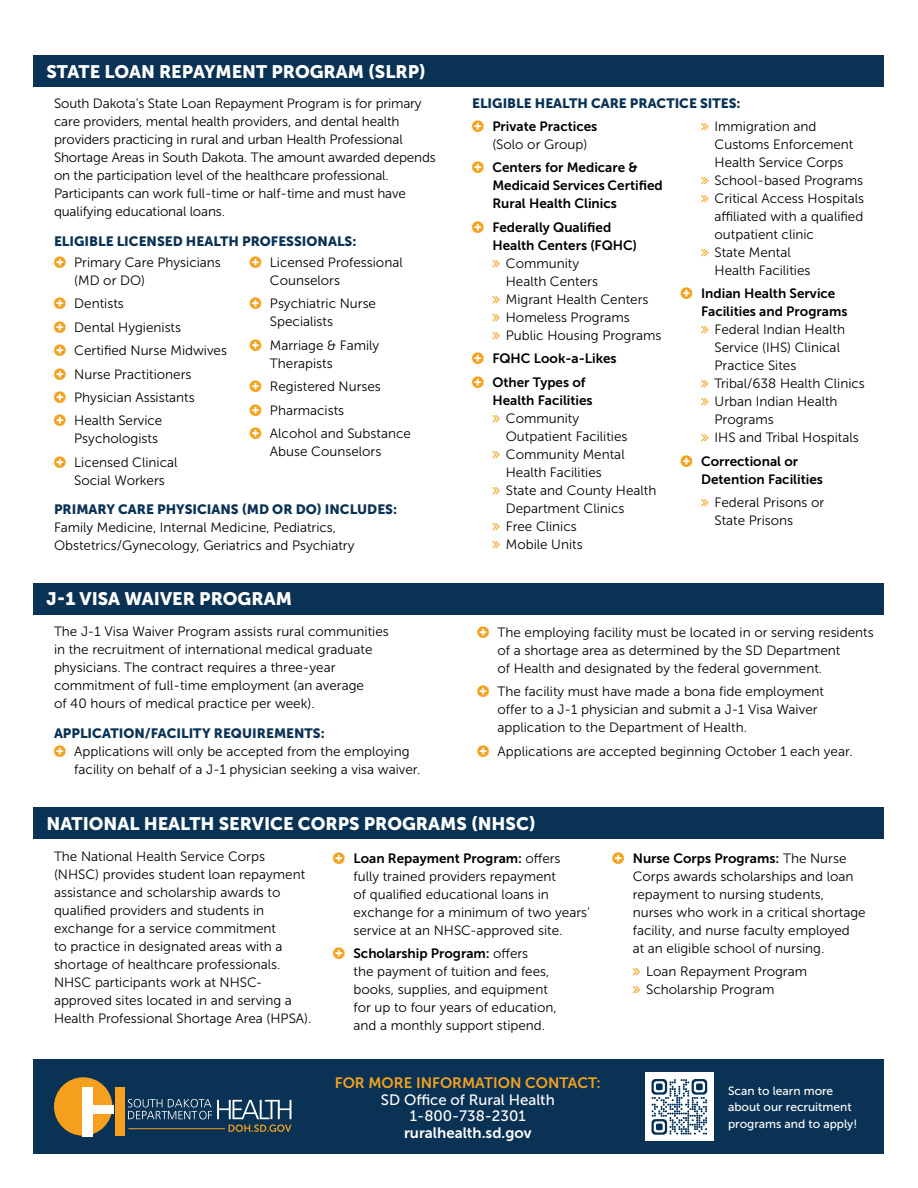
<style>
.page{position:relative;width:918px;height:1188px;background:#fff}
.page>*{position:absolute;margin:0;border:0;box-sizing:border-box;transform-origin:0 0}
.t1{font:18px "Museo Sans 900";color:#fff}
.t2{font:15px/16.5px "Museo Sans 500";color:#fff;text-align:center}
.t3{font:15px "Museo Sans 700";color:#f4a11e}
.t4{font:15px "Museo Sans 700";color:#fff}
.t5{font:13.5px/18px "Museo Sans 300";color:#000}
.t6{font:13.5px/18px "Museo Sans 700";color:#000}
.t7{font:13.5px "Museo Sans 900";color:#0a3254}
.t8{font:12px/16.5px "Museo Sans 500";color:#fff}
.s1{font-family:"Museo Sans 300"}
</style>
<div class="page">
<div style="left:34px;top:1059px;width:850px;height:95px;background:#0a3254"></div>
<div style="left:34px;top:55px;width:850px;height:32px;background:#0a3254"></div>
<div style="left:34px;top:583px;width:850px;height:32px;background:#0a3254"></div>
<div style="left:34px;top:807px;width:850px;height:32px;background:#0a3254"></div>
<div style="left:645px;top:1073px;width:69px;height:68px;background:#fff"></div>
<svg style="left:649px;top:1077px;width:60px;height:60px"></svg>
<svg style="left:652px;top:1079px;width:55px;height:56px"></svg>
<div style="left:54px;top:1077px;width:58px;height:59px;background:#f5a11f;border-radius:50%"></div>
<div style="left:115px;top:1087px;width:10px;height:49px;background:#f5a11f"></div>
<div style="left:82px;top:1087px;width:10px;height:49px;background:#fff"></div>
<div style="left:92px;top:1105px;width:22px;height:9px;background:#fff"></div>
<svg style="left:128px;top:1099px;width:163px;height:33px"></svg>
<h1 class="t1" style="left:46px;top:61px;width:381px">STATE LOAN REPAYMENT PROGRAM (SLRP)</h1>
<p class="t5" style="left:54px;top:95px;width:383px">South Dakota’s State Loan Repayment Program is for primary care providers, mental health providers, and dental health providers practicing in rural and urban Health Professional Shortage Areas in South Dakota. The amount awarded depends on the participation level of the healthcare professional.<br>Participants can work full-time or half-time and must have qualifying educational loans.</p>
<p class="t7" style="left:54px;top:234px;width:304px">ELIGIBLE LICENSED HEALTH PROFESSIONALS:</p>
<p class="t5" style="left:74px;top:254px;width:148px">Primary Care Physicians (MD or DO)</p>
<p class="t5" style="left:74px;top:292px;width:154px;line-height:23.4px">Dentists<br>Dental Hygienists<br>Certified Nurse Midwives<br>Nurse Practitioners<br>Physician Assistants<br>Health Service</p>
<p class="t5" style="left:74px;top:427px;width:105px;line-height:23.4px">Psychologists<br>Licensed Clinical</p>
<p class="t5" style="left:74px;top:471px;width:92px">Social Workers</p>
<p class="t5" style="left:270px;top:254px;width:134px">Licensed Professional<br>Counselors</p>
<p class="t5" style="left:270px;top:295px;width:108px">Psychiatric Nurse<br>Specialists</p>
<p class="t5" style="left:270px;top:336px;width:111px">Marriage &amp; Family<br>Therapists</p>
<p class="t5" style="left:270px;top:375px;width:142px;line-height:23.4px">Registered Nurses<br>Pharmacists<br>Alcohol and Substance</p>
<p class="t5" style="left:270px;top:442px;width:113px">Abuse Counselors</p>
<p class="t7" style="left:54px;top:502px;width:345px">PRIMARY CARE PHYSICIANS (MD OR DO) INCLUDES:</p>
<p class="t5" style="left:54px;top:519px;width:302px">Family Medicine, Internal Medicine, Pediatrics,<br>Obstetrics/Gynecology, Geriatrics and Psychiatry</p>
<h1 class="t1" style="left:46px;top:588px;width:247px">J-1 VISA WAIVER PROGRAM</h1>
<p class="t5" style="left:54px;top:622px;width:336px">The J-1 Visa Waiver Program assists rural communities in the recruitment of international medical graduate physicians. The contract requires a three-year commitment of full-time employment (an average<br>of 40 hours of medical practice per week).</p>
<p class="t7" style="left:54px;top:725px;width:272px">APPLICATION/FACILITY REQUIREMENTS:</p>
<p class="t5" style="left:74px;top:742px;width:348px">Applications will only be accepted from the employing facility on behalf of a J-1 physician seeking a visa waiver.</p>
<p class="t7" style="left:472px;top:95px;width:270px">ELIGIBLE HEALTH CARE PRACTICE SITES:</p>
<p class="t6" style="left:492px;top:117px;width:107px">Private Practices</p>
<p class="t5" style="left:492px;top:136px;width:96px">(Solo or Group)</p>
<p class="t6" style="left:492px;top:159px;width:172px">Centers for Medicare &amp;<br>Medicaid Services Certified<br>Rural Health Clinics</p>
<p class="t6" style="left:492px;top:218px;width:146px">Federally Qualified<br>Health Centers (FQHC)</p>
<p class="t5" style="left:506px;top:254px;width:157px">Community<br>Health Centers<br>Migrant Health Centers<br>Homeless Programs<br>Public Housing Programs</p>
<p class="t6" style="left:492px;top:347px;width:126px;line-height:23.4px">FQHC Look-a-Likes<br>Other Types of</p>
<p class="t6" style="left:492px;top:391px;width:102px">Health Facilities</p>
<p class="t5" style="left:506px;top:409px;width:152px">Community<br>Outpatient Facilities<br>Community Mental<br>Health Facilities<br>State and County Health<br>Department Clinics<br>Free Clinics<br>Mobile Units</p>
<p class="t5" style="left:715px;top:117px;width:151px">Immigration and<br>Customs Enforcement<br>Health Service Corps<br>School-based Programs<br>Critical Access Hospitals affiliated with a qualified outpatient clinic<br>State Mental<br>Health Facilities</p>
<p class="t6" style="left:701px;top:285px;width:148px">Indian Health Service<br>Facilities and Programs</p>
<p class="t5" style="left:715px;top:321px;width:152px">Federal Indian Health<br>Service (IHS) Clinical<br>Practice Sites<br>Tribal/638 Health Clinics<br>Urban Indian Health<br>Programs<br>IHS and Tribal Hospitals</p>
<p class="t6" style="left:701px;top:452px;width:123px">Correctional or<br>Detention Facilities</p>
<p class="t5" style="left:715px;top:494px;width:111px">Federal Prisons or<br>State Prisons</p>
<p class="t5" style="left:498px;top:623px;width:378px">The employing facility must be located in or serving residents of a shortage area as determined by the SD Department<br>of Health and designated by the federal government.</p>
<p class="t5" style="left:498px;top:683px;width:328px">The facility must have made a bona fide employment offer to a J-1 physician and submit a J-1 Visa Waiver application to the Department of Health.</p>
<p class="t5" style="left:498px;top:742px;width:357px">Applications are accepted beginning October 1 each year.</p>
<h1 class="t1" style="left:46px;top:813px;width:491px">NATIONAL HEALTH SERVICE CORPS PROGRAMS (NHSC)</h1>
<p class="t5" style="left:54px;top:848px;width:259px">The National Health Service Corps (NHSC) provides student loan repayment assistance and scholarship awards to qualified providers and students in exchange for a service commitment<br>to practice in designated areas with a shortage of healthcare professionals.<br>NHSC participants work at NHSC&shy;approved sites located in and serving a Health Professional Shortage Area (HPSA).</p>
<p class="t6" style="left:353px;top:849px;width:209px">Loan Repayment Program: <span class="s1">offers</span></p>
<p class="t5" style="left:353px;top:867px;width:238px">fully trained providers repayment<br>of qualified educational loans in exchange for a minimum of two years’ service at an NHSC-approved site.</p>
<p class="t6" style="left:353px;top:945px;width:176px">Scholarship Program: <span class="s1">offers</span></p>
<p class="t5" style="left:353px;top:963px;width:205px">the payment of tuition and fees, books, supplies, and equipment for up to four years of education, and a monthly support stipend.</p>
<p class="t3" style="left:335px;top:1075px;width:268px">FOR MORE INFORMATION CONTACT:</p>
<p class="t2" style="left:381px;top:1091px;width:175px">SD Office of Rural Health<br>1-800-738-2301</p>
<p class="t4" style="left:404px;top:1124px;width:129px">ruralhealth.sd.gov</p>
<p class="t6" style="left:633px;top:849px;width:215px">Nurse Corps Programs: <span class="s1">The Nurse</span></p>
<p class="t5" style="left:633px;top:867px;width:234px">Corps awards scholarships and loan repayment to nursing students, nurses who work in a critical shortage facility, and nurse faculty employed<br>at an eligible school of nursing.</p>
<p class="t5" style="left:646px;top:963px;width:162px">Loan Repayment Program<br>Scholarship Program</p>
<p class="t8" style="left:728px;top:1082px;width:131px">Scan to learn more about our recruitment programs and to apply!</p>
</div>
